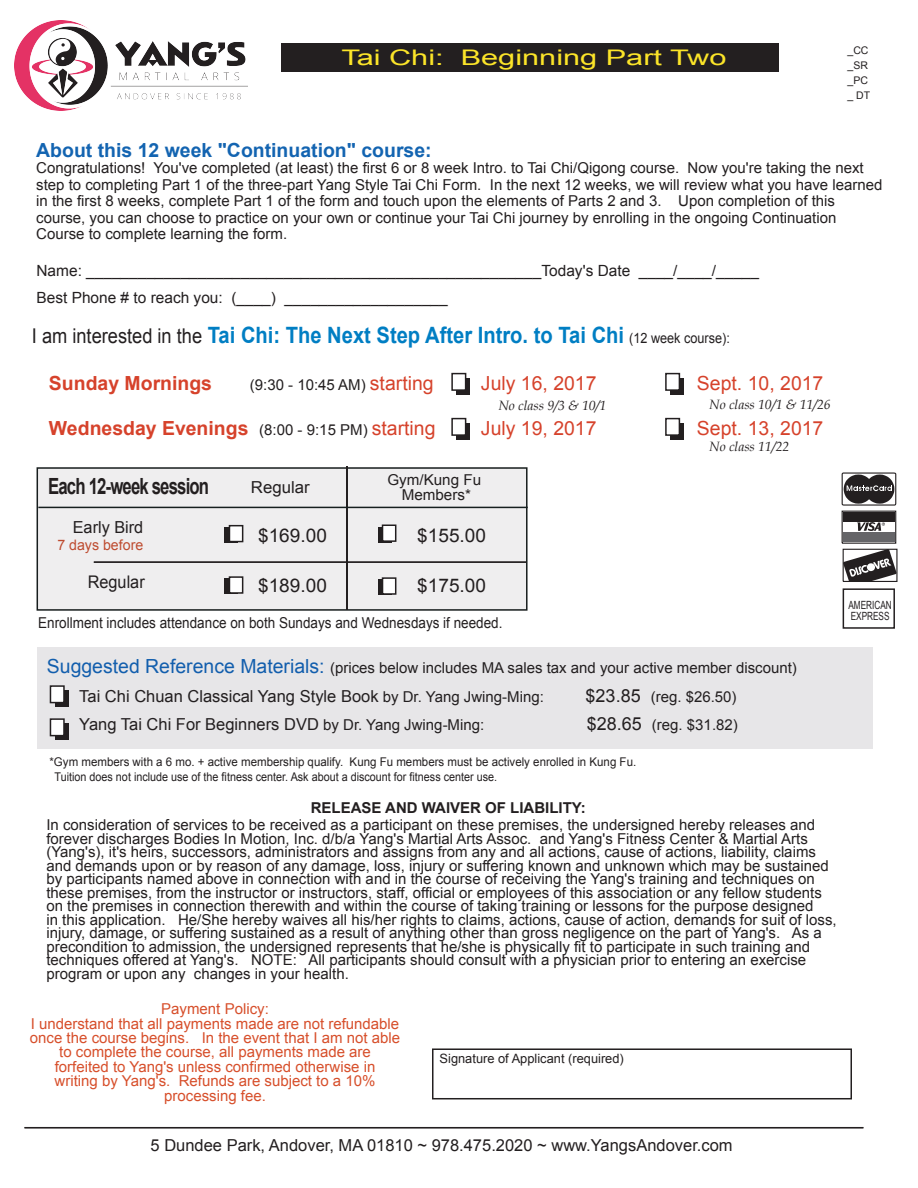
<style>
.page{position:relative;width:918px;height:1188px;background:#fff}
.page>*{position:absolute;margin:0;border:0;box-sizing:border-box;transform-origin:0 0}
.t1{font:700 22.5px "Arial";color:#007ec3;scale:.89 1}
.t2{font:700 22.35px "Arial";letter-spacing:-.05em;color:#231f20;scale:.75 1}
.t3{font:21.45px "Arial";color:#fbe429;scale:1.43 1}
.t4{font:700 19.5px "Arial";color:#d6422b}
.t5{font:19.5px "Arial";color:#d6422b}
.t6{font:700 19.5px "Arial";color:#1364b1}
.t7{font:18.75px "Arial";color:#231f20}
.t8{font:17.4px "Arial";color:#231f20;scale:.93 1}
.t9{font:16.65px "Arial";color:#231f20}
.t10{font:16.5px "Arial";color:#231f20}
.t11{font:15.45px/27px "Arial";color:#231f20}
.t12{font:15px/13.5px "Arial";color:#231f20}
.t13{font:15px/14.4px "Arial";color:#d74f2b;text-align:center}
.t14{font:15px "Arial";color:#231f20;scale:.9 1}
.t15{font:700 15px "Arial";color:#231f20}
.t16{font:14.4px "Arial";color:#be4b2f}
.t17{font:italic 13.5px "Book Antiqua";color:#231f20}
.t18{font:12.9px "Arial";color:#231f20}
.t19{font:12px "Arial";color:#231f20;scale:.96 1}
.t20{font:12px "Arial";color:#231f20;scale:.9 1}
.t21{font:11.25px/10.8px "Arial";color:#231f20;scale:.73 1}
.t22{font:10.5px/15px "Arial";color:#231f20}
.s1{font-weight:400;font-size:20.4px;color:#231f20}
.s2{font-weight:400;font-size:14.1px;color:#231f20}
.s3{font-size:19.5px;color:#d6422b}
.s4{font-weight:400;font-size:15px;color:#231f20}
.s5{font-weight:400}
.s6{font-size:19.5px;color:#125ead}
.s7{font-size:15px}
.s8{font-size:18px}
</style>
<div class="page">
<div style="left:37px;top:647px;width:836px;height:102px;background:#e7e6e8"></div>
<div style="left:281px;top:43px;width:498px;height:29px;background:#231f20"></div>
<div style="left:457px;top:378px;width:13px;height:17px;background:#231f20"></div>
<div style="left:452px;top:374px;width:14px;height:16px;background:#fff"></div>
<div style="left:451px;top:373px;width:15px;height:18px;border:2px solid #231f20"></div>
<div style="left:432px;top:1048px;width:420px;height:51px;border:2px solid #231f20"></div>
<svg style="left:841px;top:472px;width:56px;height:34px"></svg>
<div style="left:843px;top:549px;width:55px;height:33px;border:1px solid #231f20"></div>
<svg style="left:843px;top:549px;width:54px;height:32px"></svg>
<svg style="left:844px;top:521px;width:50px;height:12px"></svg>
<div style="left:842px;top:511px;width:54px;height:33px;border:1px solid #231f20"></div>
<div style="left:843px;top:512px;width:52px;height:9px;background:#231f20"></div>
<div style="left:843px;top:533px;width:52px;height:9px;background:#656568"></div>
<svg style="left:857px;top:522px;width:28px;height:9px"></svg>
<div style="left:843px;top:588px;width:52px;height:41px;border:2px solid #231f20"></div>
<div style="left:457px;top:423px;width:13px;height:17px;background:#231f20"></div>
<div style="left:452px;top:419px;width:14px;height:16px;background:#fff"></div>
<div style="left:451px;top:418px;width:15px;height:18px;border:2px solid #231f20"></div>
<div style="left:37px;top:468px;width:490px;height:142px;background:#efeeef"></div>
<div style="left:37px;top:467px;width:491px;height:144px;border:2px solid #171d1d"></div>
<hr style="left:347px;top:467px;width:1px;height:143px;background:#231f20">
<hr style="left:38px;top:507px;width:490px;height:1px;background:#161f1f">
<div style="left:225px;top:579px;width:13px;height:15px;background:#231f20"></div>
<div style="left:229px;top:577px;width:14px;height:16px;background:#fff"></div>
<div style="left:229px;top:576px;width:14px;height:18px;border:2px solid #231f20"></div>
<div style="left:378px;top:580px;width:13px;height:15px;background:#231f20"></div>
<div style="left:383px;top:578px;width:13px;height:16px;background:#fff"></div>
<div style="left:382px;top:577px;width:14px;height:18px;border:2px solid #231f20"></div>
<div style="left:225px;top:527px;width:13px;height:16px;background:#231f20"></div>
<div style="left:229px;top:526px;width:14px;height:16px;background:#fff"></div>
<div style="left:229px;top:525px;width:14px;height:17px;border:2px solid #231f20"></div>
<div style="left:378px;top:527px;width:13px;height:16px;background:#231f20"></div>
<div style="left:383px;top:525px;width:13px;height:16px;background:#fff"></div>
<div style="left:382px;top:525px;width:14px;height:17px;border:2px solid #231f20"></div>
<hr style="left:94px;top:561px;width:432px;height:2px;background:#231f20">
<hr style="left:24px;top:1127px;width:839px;height:1px;background:#231f20">
<div style="left:55px;top:691px;width:13px;height:16px;background:#231f20"></div>
<div style="left:50px;top:686px;width:14px;height:17px;background:#fff"></div>
<div style="left:50px;top:685px;width:15px;height:18px;border:2px solid #231f20"></div>
<div style="left:55px;top:724px;width:13px;height:16px;background:#231f20"></div>
<div style="left:50px;top:719px;width:14px;height:17px;background:#fff"></div>
<div style="left:50px;top:718px;width:15px;height:18px;border:2px solid #231f20"></div>
<img style="left:15px;top:21px;width:232px;height:90px">
<div style="left:670px;top:378px;width:14px;height:17px;background:#231f20"></div>
<div style="left:666px;top:374px;width:13px;height:16px;background:#fff"></div>
<div style="left:665px;top:373px;width:15px;height:18px;border:2px solid #231f20"></div>
<div style="left:670px;top:423px;width:14px;height:17px;background:#231f20"></div>
<div style="left:666px;top:419px;width:13px;height:16px;background:#fff"></div>
<div style="left:665px;top:418px;width:15px;height:18px;border:2px solid #231f20"></div>
<h3 class="t3" style="left:341px;top:43px;width:271px">Tai Chi: Beginning Part Two</h3>
<p class="t22" style="left:848px;top:43px;width:24px">_CC _SR _PC _ DT</p>
<h3 class="t6" style="left:36px;top:136px;width:397px">About this 12 week "Continuation" course:</h3>
<p class="t12" style="left:36px;top:159px;width:848px;line-height:16.5px">Congratulations! You've completed (at least) the first 6 or 8 week Intro. to Tai Chi/Qigong course. Now you're taking the next step to completing Part 1 of the three-part Yang Style Tai Chi Form. In the next 12 weeks, we will review what you have learned in the first 8 weeks, complete Part 1 of the form and touch upon the elements of Parts 2 and 3. Upon completion of this course, you can choose to practice on your own or continue your Tai Chi journey by enrolling in the ongoing Continuation Course to complete learning the form.</p>
<p class="t11" style="left:37px;top:257px;width:724px">Name: _____________________________________________________Today's Date ____/____/_____<br>Best Phone # to reach you: (____) ___________________</p>
<h1 class="t1" style="left:32px;top:319px;width:786px"><span class="s1">I am interested in the</span> Tai Chi: The Next Step After Intro. to Tai Chi <span class="s2">(12 week course):</span></h1>
<h3 class="t4" style="left:49px;top:369px;width:165px">Sunday Mornings</h3>
<p class="t12" style="left:250px;top:378px;width:185px">(9:30 - 10:45 AM) <span class="s3">starting</span></p>
<h3 class="t5" style="left:481px;top:370px;width:117px">July 16, 2017</h3>
<h3 class="t5" style="left:697px;top:370px;width:128px">Sept. 10, 2017</h3>
<h3 class="t4" style="left:49px;top:414px;width:388px">Wednesday Evenings <span class="s4">(8:00 - 9:15 PM)</span> <span class="s5">starting</span></h3>
<h3 class="t5" style="left:481px;top:415px;width:117px">July 19, 2017</h3>
<h3 class="t5" style="left:697px;top:415px;width:128px">Sept. 13, 2017</h3>
<p class="t17" style="left:498px;top:396px;width:109px">No class 9/3 &amp; 10/1</p>
<p class="t17" style="left:709px;top:395px;width:123px">No class 10/1 &amp; 11/26</p>
<p class="t17" style="left:709px;top:437px;width:81px">No class 11/22</p>
<h2 class="t2" style="left:48px;top:470px;width:216px">Each 12-week session</h2>
<p class="t9" style="left:73px;top:515px;width:72px">Early Bird</p>
<p class="t16" style="left:57px;top:535px;width:87px">7 days before</p>
<p class="t8" style="left:88px;top:570px;width:63px">Regular</p>
<p class="t10" style="left:251px;top:476px;width:60px">Regular</p>
<p class="t12" style="left:387px;top:473px;width:95px;line-height:15px;text-align:center">Gym/Kung Fu<br>Members*</p>
<p class="t7" style="left:258px;top:522px;width:70px">$169.00</p>
<p class="t7" style="left:417px;top:522px;width:70px">$155.00</p>
<p class="t7" style="left:258px;top:572px;width:70px">$189.00</p>
<p class="t7" style="left:417px;top:572px;width:70px">$175.00</p>
<p class="t14" style="left:38px;top:612px;width:517px">Enrollment includes attendance on both Sundays and Wednesdays if needed.</p>
<p class="t12" style="left:47px;top:661px;width:751px"><span class="s6">Suggested Reference Materials:</span> (prices below includes MA sales tax and your active member discount)</p>
<p class="t10" style="left:79px;top:685px;width:466px">Tai Chi Chuan Classical Yang Style Book <span class="s7">by Dr. Yang Jwing-Ming:</span></p>
<p class="t12" style="left:586px;top:690px;width:152px"><span class="s8">$23.85</span> (reg. $26.50)</p>
<p class="t10" style="left:79px;top:713px;width:407px">Yang Tai Chi For Beginners DVD <span class="s7">by Dr. Yang Jwing-Ming:</span></p>
<p class="t12" style="left:587px;top:718px;width:152px"><span class="s8">$28.65</span> (reg. $31.82)</p>
<p class="t19" style="left:50px;top:753px;width:613px">*Gym members with a 6 mo. + active membership qualify. Kung Fu members must be actively enrolled in Kung Fu.</p>
<p class="t20" style="left:55px;top:769px;width:493px">Tuition does not include use of the fitness center. Ask about a discount for fitness center use.</p>
<p class="t15" style="left:311px;top:797px;width:277px">RELEASE AND WAIVER OF LIABILITY:</p>
<p class="t12" style="left:46px;top:818px;width:792px">In consideration of services to be received as a participant on these premises, the undersigned hereby releases and forever discharges Bodies In Motion, Inc. d/b/a Yang's Martial Arts Assoc. and Yang's Fitness Center &amp; Martial Arts (Yang's), it's heirs, successors, administrators and assigns from any and all actions, cause of actions, liability, claims and demands upon or by reason of any damage, loss, injury or suffering known and unknown which may be sustained by participants named above in connection with and in the course of receiving the Yang's training and techniques on these premises, from the instructor or instructors, staff, official or employees of this association or any fellow students on the premises in connection therewith and within the course of taking training or lessons for the purpose designed<br>in this application. He/She hereby waives all his/her rights to claims, actions, cause of action, demands for suit of loss, injury, damage, or suffering sustained as a result of anything other than gross negligence on the part of Yang's. As a precondition to admission, the undersigned represents that he/she is physically fit to participate in such training and techniques offered at Yang's. NOTE: All participants should consult with a physician prior to entering an exercise program or upon any changes in your health.</p>
<p class="t13" style="left:30px;top:1002px;width:372px">Payment Policy:<br>I understand that all payments made are not refundable once the course begins. In the event that I am not able to complete the course, all payments made are<br>forfeited to Yang's unless confirmed otherwise in<br>writing by Yang's. Refunds are subject to a 10% processing fee.</p>
<p class="t18" style="left:440px;top:1049px;width:186px">Signature of Applicant (required)</p>
<p class="t21" style="left:848px;top:600px;width:61px">AMERICAN<br>EXPRESS</p>
<p class="t10" style="left:151px;top:1134px;width:584px">5 Dundee Park, Andover, MA 01810 ~ 978.475.2020 ~ www.YangsAndover.com</p>
</div>
